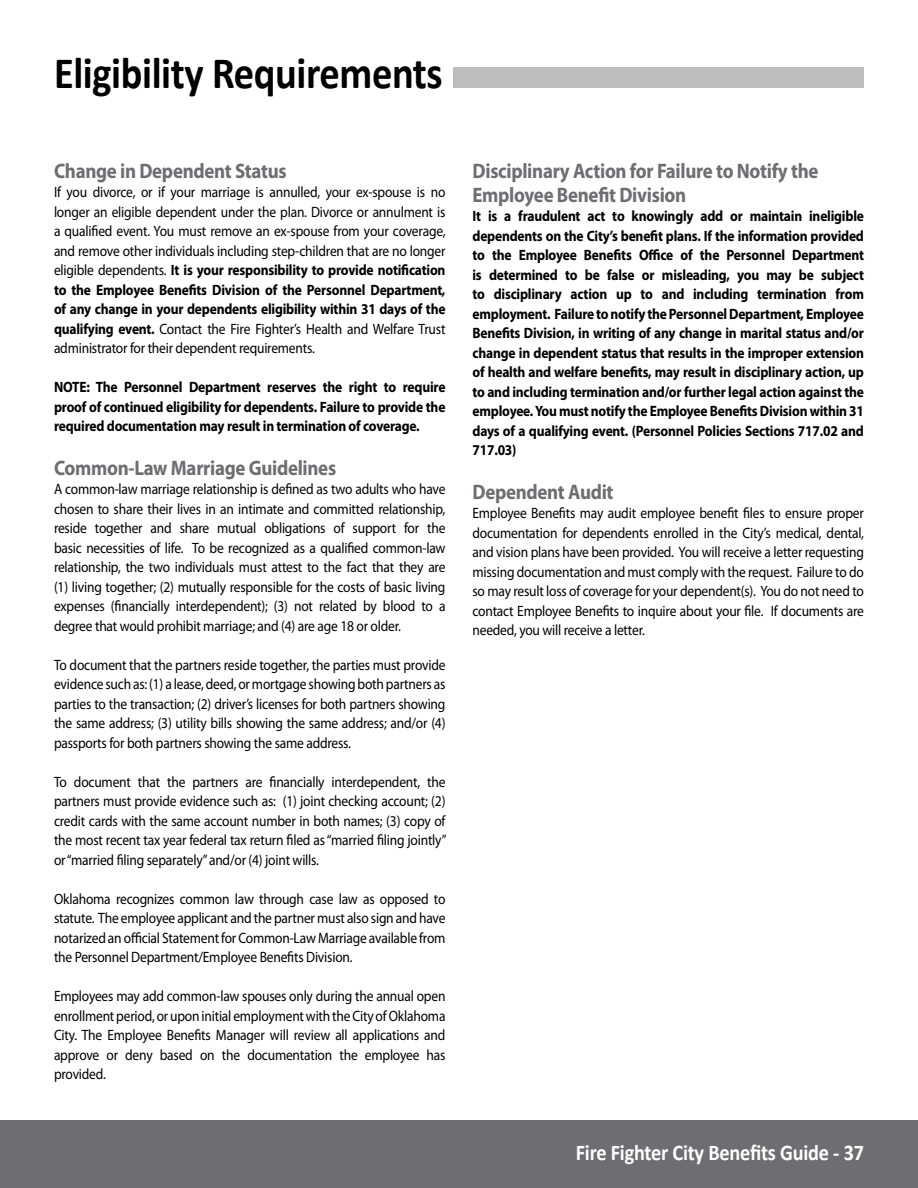
<style>
.page{position:relative;width:918px;height:1188px;background:#fff}
.page>*{position:absolute;margin:0;border:0;box-sizing:border-box;transform-origin:0 0}
.t1{font:700 45px "Calibri";letter-spacing:-.01em;color:#000;scale:.9 1}
.t2{font:700 22.5px "Calibri";letter-spacing:-.01em;color:#fff;scale:.9 1}
.t3{font:700 21px/24px "Myriad Pro";letter-spacing:-.015em;color:#6d6e71;scale:.9 1}
.t4{font:15px/19.5px "Myriad Pro";letter-spacing:-.015em;color:#000;text-align:justify;scale:.9 1}
.t5{font:700 15px/19.5px "Myriad Pro";letter-spacing:-.015em;color:#000;text-align:justify;scale:.9 1}
.s1{font-weight:700}
</style>
<div class="page">
<div style="left:0;top:1120px;width:918px;height:68px;background:#6d6e71"></div>
<div style="left:454px;top:67px;width:410px;height:20px;background:#bcbec0"></div>
<h1 class="t1" style="left:54px;top:44px;width:433px">Eligibility Requirements</h1>
<h3 class="t3" style="left:54px;top:158px;width:260px">Change in Dependent Status</h3>
<p class="t4" style="left:54px;top:182px;width:437px">If you divorce, or if your marriage is annulled, your ex-spouse is no longer an eligible dependent under the plan. Divorce or annulment is a qualified event. You must remove an ex-spouse from your coverage, and remove other individuals including step-children that are no longer eligible dependents. <span class="s1">It is your responsibility to provide notification to the Employee Benefits Division of the Personnel Department, of any change in your dependents eligibility within 31 days of the qualifying event.</span> Contact the Fire Fighter’s Health and Welfare Trust administrator for their dependent requirements.</p>
<p class="t5" style="left:54px;top:377px;width:437px">NOTE: The Personnel Department reserves the right to require proof of continued eligibility for dependents. Failure to provide the required documentation may result in termination of coverage.</p>
<h3 class="t3" style="left:54px;top:455px;width:315px">Common-Law Marriage Guidelines</h3>
<p class="t4" style="left:54px;top:479px;width:437px">A common-law marriage relationship is defined as two adults who have chosen to share their lives in an intimate and committed relationship, reside together and share mutual obligations of support for the basic necessities of life. To be recognized as a qualified common-law relationship, the two individuals must attest to the fact that they are (1) living together; (2) mutually responsible for the costs of basic living expenses (financially interdependent); (3) not related by blood to a degree that would prohibit marriage; and (4) are age 18 or older.</p>
<p class="t4" style="left:54px;top:655px;width:437px">To document that the partners reside together, the parties must provide evidence such as: (1) a lease, deed, or mortgage showing both partners as parties to the transaction; (2) driver’s licenses for both partners showing the same address; (3) utility bills showing the same address; and/or (4) passports for both partners showing the same address.</p>
<p class="t4" style="left:54px;top:772px;width:438px">To document that the partners are financially interdependent, the partners must provide evidence such as: (1) joint checking account; (2) credit cards with the same account number in both names; (3) copy of the most recent tax year federal tax return filed as “married filing jointly” or “married filing separately” and/or (4) joint wills.</p>
<p class="t4" style="left:54px;top:889px;width:437px">Oklahoma recognizes common law through case law as opposed to statute. The employee applicant and the partner must also sign and have notarized an official Statement for Common-Law Marriage available from the Personnel Department/Employee Benefits Division.</p>
<p class="t4" style="left:54px;top:986px;width:437px">Employees may add common-law spouses only during the annual open enrollment period, or upon initial employment with the City of Oklahoma City. The Employee Benefits Manager will review all applications and approve or deny based on the documentation the employee has provided.</p>
<h3 class="t3" style="left:472px;top:158px;width:386px">Disciplinary Action for Failure to Notify the<br>Employee Benefit Division</h3>
<p class="t5" style="left:472px;top:206px;width:437px">It is a fraudulent act to knowingly add or maintain ineligible dependents on the City’s benefit plans. If the information provided to the Employee Benefits Office of the Personnel Department is determined to be false or misleading, you may be subject to disciplinary action up to and including termination from employment. Failure to notify the Personnel Department, Employee Benefits Division, in writing of any change in marital status and/or change in dependent status that results in the improper extension of health and welfare benefits, may result in disciplinary action, up to and including termination and/or further legal action against the employee. You must notify the Employee Benefits Division within 31 days of a qualifying event. (Personnel Policies Sections 717.02 and 717.03)</p>
<h3 class="t3" style="left:472px;top:479px;width:158px">Dependent Audit</h3>
<p class="t4" style="left:472px;top:503px;width:437px">Employee Benefits may audit employee benefit files to ensure proper documentation for dependents enrolled in the City’s medical, dental, and vision plans have been provided. You will receive a letter requesting missing documentation and must comply with the request. Failure to do so may result loss of coverage for your dependent(s). You do not need to contact Employee Benefits to inquire about your file. If documents are needed, you will receive a letter.</p>
<h2 class="t2" style="left:576px;top:1138px;width:322px">Fire Fighter City Benefits Guide - 37</h2>
</div>
